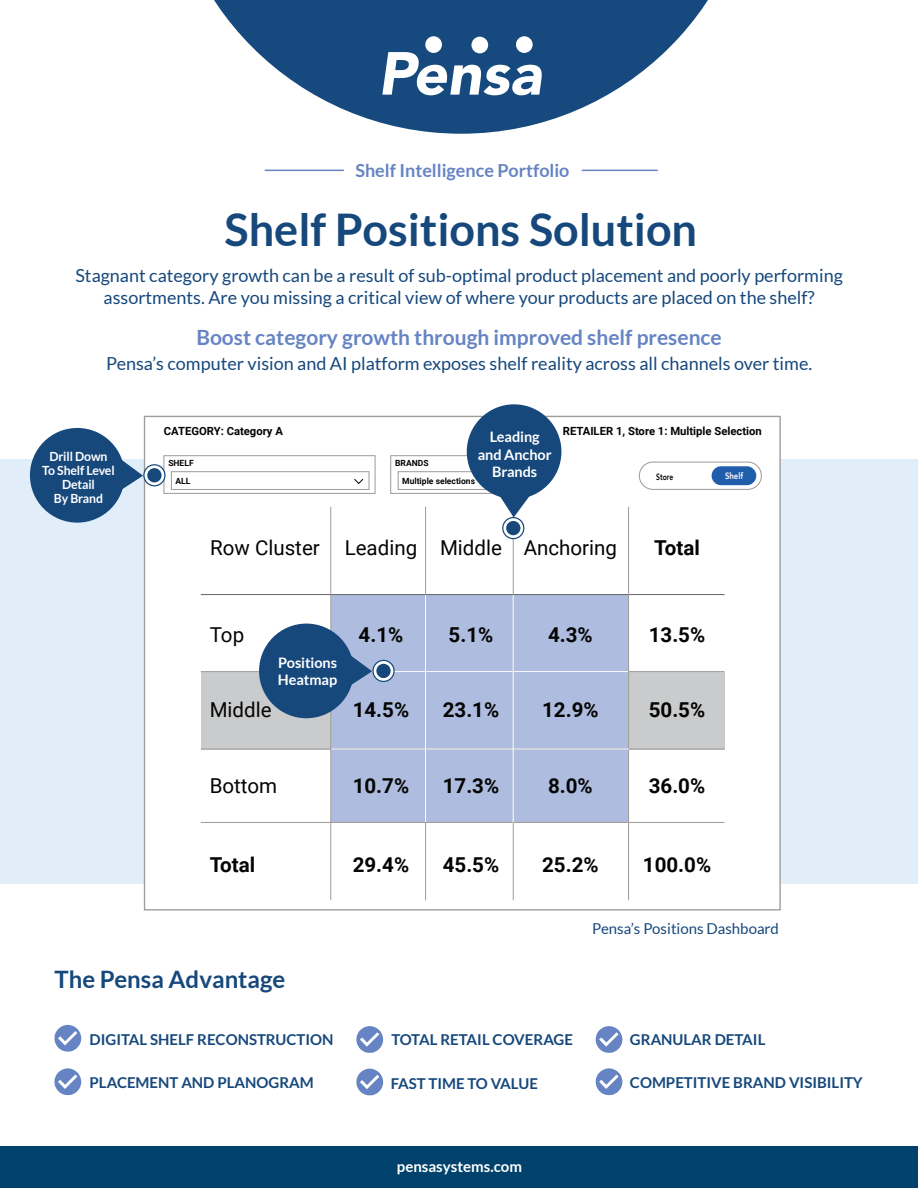
<style>
.page{position:relative;width:918px;height:1188px;background:#fff}
.page>*{position:absolute;margin:0;border:0;box-sizing:border-box;transform-origin:0 0}
.t1{font:700 45px "Lato";color:#16487c}
.t2{font:700 24px "Lato";color:#16487c}
.t3{font:700 21px "Lato";color:#6684c3}
.t4{font:700 20.55px "Roboto";color:#040503}
.t5{font:20.55px "Roboto";color:#040503}
.t6{font:18px/22.5px "Lato";color:#16487c;text-align:center}
.t7{font:700 18px "Lato";color:#6684c3}
.t8{font:700 15px "Lato";color:#16487c}
.t9{font:15px "Lato";color:#16487c}
.t10{font:700 15px "Lato";color:#fff}
.t11{font:700 14.4px/17.4px "Lato";letter-spacing:-.005em;color:#fff}
.t12{font:700 12.6px/13.8px "Lato";letter-spacing:-.01em;color:#fff;text-align:center}
.t13{font:700 11.25px "Roboto";color:#040503}
.t14{font:800 9.15px "Avenir";color:#fff;scale:.85 1}
.t15{font:800 9px "Avenir";color:#040503;scale:.75 1}
.t16{font:700 8.55px/17.7px "Roboto";color:#040503;text-align:center}
</style>
<div class="page">
<div style="left:0;top:459px;width:918px;height:424px;background:#e1edf8"></div>
<svg style="left:214px;top:0;width:494px;height:134px;fill:#16497d"></svg>
<svg style="left:382px;top:52px;width:160px;height:43px"></svg>
<div style="left:425px;top:36px;width:17px;height:17px;background:#fff;border-radius:50%"></div>
<div style="left:471px;top:37px;width:17px;height:16px;background:#fff;border-radius:50%"></div>
<div style="left:516px;top:36px;width:17px;height:17px;background:#fff;border-radius:50%"></div>
<div style="left:0;top:1147px;width:918px;height:41px;background:#00426b"></div>
<hr style="left:265px;top:170px;width:79px;height:1px;background:#6684c3">
<hr style="left:582px;top:170px;width:76px;height:1px;background:#6684c3">
<svg style="left:595px;top:1026px;width:27px;height:27px"></svg>
<svg style="left:595px;top:1068px;width:27px;height:28px"></svg>
<svg style="left:54px;top:1025px;width:27px;height:27px"></svg>
<svg style="left:54px;top:1068px;width:27px;height:28px"></svg>
<svg style="left:356px;top:1069px;width:27px;height:27px"></svg>
<svg style="left:356px;top:1026px;width:27px;height:27px"></svg>
<div style="left:145px;top:416px;width:635px;height:494px;background:#fff"></div>
<div style="left:639px;top:462px;width:123px;height:28px;border:1px solid #9d9998;border-radius:14px"></div>
<div style="left:712px;top:466px;width:44px;height:19px;background:#205dab;border-radius:9px"></div>
<div style="left:164px;top:455px;width:211px;height:39px;border:1px solid #9d9998"></div>
<svg style="left:354px;top:479px;width:10px;height:5px"></svg>
<div style="left:171px;top:471px;width:198px;height:19px;border:1px solid #9d9998"></div>
<div style="left:390px;top:455px;width:145px;height:39px;border:1px solid #9d9998"></div>
<div style="left:398px;top:471px;width:131px;height:19px;border:1px solid #9d9998"></div>
<div style="left:201px;top:672px;width:129px;height:77px;background:#cacbcc"></div>
<div style="left:628px;top:672px;width:97px;height:77px;background:#cacbcc"></div>
<div style="left:331px;top:595px;width:297px;height:227px;background:#aebcdf"></div>
<hr style="left:201px;top:594px;width:524px;height:1px;background:#656767">
<hr style="left:201px;top:671px;width:524px;height:1px;background:#a09c9b">
<hr style="left:331px;top:671px;width:298px;height:1px;background:#fff">
<hr style="left:201px;top:749px;width:524px;height:1px;background:#a09c9b">
<hr style="left:425px;top:507px;width:1px;height:393px;background:#a09c9b">
<hr style="left:425px;top:595px;width:1px;height:227px;background:#fff">
<hr style="left:513px;top:507px;width:1px;height:393px;background:#a09c9b">
<hr style="left:628px;top:507px;width:1px;height:393px;background:#a09c9b">
<hr style="left:330px;top:507px;width:1px;height:393px;background:#a09c9b">
<hr style="left:201px;top:822px;width:524px;height:1px;background:#a09c9b">
<hr style="left:331px;top:749px;width:298px;height:1px;background:#fff">
<hr style="left:513px;top:595px;width:1px;height:227px;background:#fff">
<svg style="left:373px;top:660px;width:21px;height:21px"></svg>
<div style="left:372px;top:660px;width:23px;height:22px;border:1px solid #16487c;border-radius:50%"></div>
<div style="left:376px;top:664px;width:15px;height:14px;background:#16487c;border-radius:50%"></div>
<div style="left:259px;top:624px;width:95px;height:94px;background:#16487c;border-radius:50%"></div>
<svg style="left:349px;top:651px;width:23px;height:38px"></svg>
<svg style="left:144px;top:465px;width:21px;height:21px"></svg>
<div style="left:143px;top:464px;width:23px;height:22px;border:1px solid #16487c;border-radius:50%"></div>
<div style="left:147px;top:468px;width:15px;height:14px;background:#16487c;border-radius:50%"></div>
<div style="left:30px;top:428px;width:95px;height:95px;background:#16487c;border-radius:50%"></div>
<svg style="left:120px;top:456px;width:23px;height:37px"></svg>
<svg style="left:503px;top:518px;width:21px;height:21px"></svg>
<div style="left:502px;top:517px;width:22px;height:22px;border:1px solid #16487c;border-radius:50%"></div>
<div style="left:506px;top:521px;width:14px;height:14px;background:#16487c;border-radius:50%"></div>
<div style="left:467px;top:404px;width:94px;height:95px;background:#16487c;border-radius:50%"></div>
<svg style="left:496px;top:494px;width:38px;height:23px"></svg>
<p class="t7" style="left:355px;top:160px;width:216px">Shelf Intelligence Portfolio</p>
<p class="t1" style="left:225px;top:204px;width:474px">Shelf Positions Solution</p>
<p class="t6" style="left:75px;top:264px;width:769px">Stagnant category growth can be a result of sub-optimal product placement and poorly performing assortments. Are you missing a critical view of where your products are placed on the shelf?</p>
<p class="t3" style="left:196px;top:325px;width:527px">Boost category growth through improved shelf presence</p>
<p class="t6" style="left:106px;top:352px;width:708px">Pensa’s computer vision and AI platform exposes shelf reality across all channels over time.</p>
<p class="t12" style="left:42px;top:449px;width:74px">Drill Down<br>To Shelf Level<br>Detail<br>By Brand</p>
<p class="t13" style="left:164px;top:423px;width:121px">CATEGORY: Category A</p>
<p class="t13" style="left:563px;top:423px;width:201px">RETAILER 1, Store 1: Multiple Selection</p>
<p class="t16" style="left:168px;top:454px;width:27px">SHELF<br>ALL</p>
<p class="t11" style="left:478px;top:428px;width:75px;text-align:center">Leading and Anchor<br>Brands</p>
<p class="t16" style="left:402px;top:454px;width:74px;text-align:left;text-indent:-7px">BRANDS<br>Multiple selections</p>
<p class="t15" style="left:656px;top:470px;width:24px">Store</p>
<p class="t14" style="left:725px;top:469px;width:23px">Shelf</p>
<p class="t5" style="left:210px;top:534px;width:111px">Row Cluster</p>
<p class="t5" style="left:345px;top:534px;width:274px">Leading Middle Anchoring</p>
<p class="t4" style="left:654px;top:534px;width:47px">Total</p>
<p class="t5" style="left:210px;top:621px;width:36px">Top</p>
<p class="t4" style="left:359px;top:621px;width:46px">4.1%</p>
<p class="t4" style="left:548px;top:621px;width:46px">4.3%</p>
<p class="t4" style="left:649px;top:621px;width:58px">13.5%</p>
<p class="t4" style="left:449px;top:621px;width:46px">5.1%</p>
<p class="t5" style="left:210px;top:696px;width:63px">Middle</p>
<p class="t11" style="left:278px;top:654px;width:61px">Positions<br>Heatmap</p>
<p class="t4" style="left:353px;top:696px;width:58px">14.5%</p>
<p class="t4" style="left:443px;top:696px;width:58px">23.1%</p>
<p class="t4" style="left:542px;top:696px;width:58px">12.9%</p>
<p class="t5" style="left:210px;top:771px;width:69px">Bottom</p>
<p class="t4" style="left:353px;top:771px;width:58px">10.7%</p>
<p class="t4" style="left:443px;top:771px;width:58px">17.3%</p>
<p class="t4" style="left:548px;top:771px;width:46px">8.0%</p>
<p class="t4" style="left:649px;top:696px;width:58px">50.5%</p>
<p class="t4" style="left:649px;top:771px;width:58px">36.0%</p>
<p class="t4" style="left:210px;top:850px;width:47px">Total</p>
<p class="t4" style="left:353px;top:850px;width:58px">29.4%</p>
<p class="t4" style="left:443px;top:850px;width:58px">45.5%</p>
<p class="t4" style="left:542px;top:850px;width:58px">25.2%</p>
<p class="t4" style="left:643px;top:850px;width:70px">100.0%</p>
<p class="t9" style="left:592px;top:920px;width:188px">Pensa’s Positions Dashboard</p>
<p class="t2" style="left:54px;top:965px;width:232px">The Pensa Advantage</p>
<p class="t8" style="left:90px;top:1031px;width:245px">DIGITAL SHELF RECONSTRUCTION</p>
<p class="t8" style="left:90px;top:1073px;width:226px">PLACEMENT AND PLANOGRAM</p>
<p class="t8" style="left:391px;top:1075px;width:149px">FAST TIME TO VALUE</p>
<p class="t8" style="left:392px;top:1031px;width:183px">TOTAL RETAIL COVERAGE</p>
<p class="t10" style="left:397px;top:1158px;width:127px">pensasystems.com</p>
<p class="t8" style="left:630px;top:1031px;width:137px">GRANULAR DETAIL</p>
<p class="t8" style="left:630px;top:1073px;width:234px">COMPETITIVE BRAND VISIBILITY</p>
</div>
